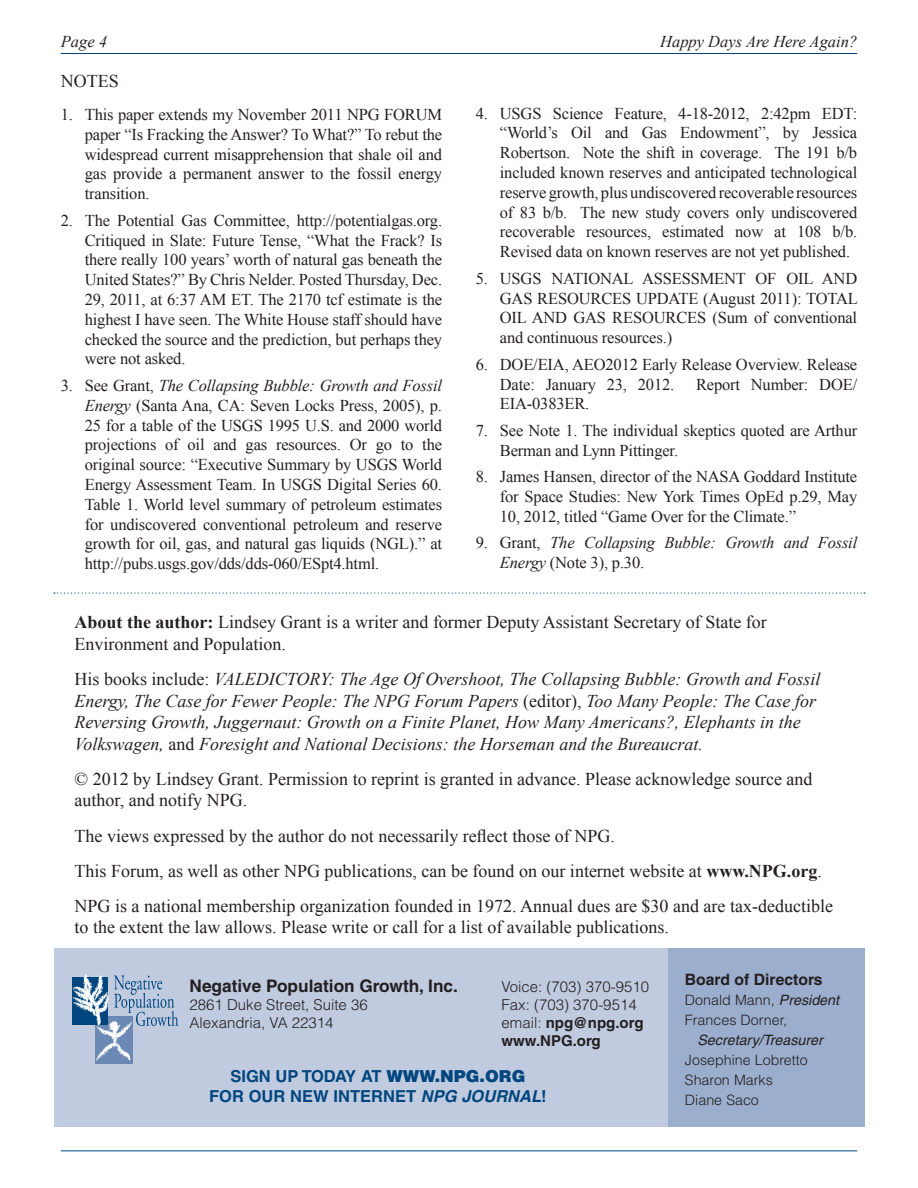
<style>
.page{position:relative;width:918px;height:1188px;background:#fff}
.page>*{position:absolute;margin:0;border:0;box-sizing:border-box;transform-origin:0 0}
.t1{font:18px/21.6px "Times New Roman";color:#231f20}
.t2{font:italic 18px/21.6px "Times New Roman";color:#231f20}
.t3{font:700 17.25px "Helvetica";color:#231f20}
.t4{font:16.5px/19.8px "Times New Roman";letter-spacing:-.01em;color:#231f20;text-align:justify}
.t5{font:italic 16.5px/19.8px "Times New Roman";letter-spacing:-.01em;color:#231f20}
.t6{font:700 16.5px/19.8px "Helvetica";color:#00467e;text-align:center}
.t7{font:700 15.75px "Helvetica";color:#231f20}
.t8{font:300 15px "Helvetica";color:#231f20}
.t9{font:700 15px/18px "Helvetica";color:#231f20}
.t10{font:300 14.25px/20px "Helvetica";color:#231f20}
.t11{font:italic 14.25px "Helvetica";color:#231f20}
.s1{font-style:italic}
.s2{font-style:normal}
.s3{font-weight:700}
.s4{font-weight:300}
.s5{font-weight:900}
.s6{font-weight:400;font-style:italic}
</style>
<div class="page">
<hr style="left:61px;top:53px;width:796px;height:1px;background:#00467e">
<hr style="left:61px;top:1150px;width:796px;height:1px;background:#00467e">
<svg style="left:54px;top:593px;width:811px;height:1px"></svg>
<div style="left:54px;top:949px;width:614px;height:178px;background:#c0cbe0"></div>
<div style="left:668px;top:949px;width:197px;height:178px;background:#9caecd"></div>
<div style="left:95px;top:1016px;width:37px;height:48px;background:#6b89b4"></div>
<svg style="left:72px;top:974px;width:106px;height:88px"></svg>
<p class="t5" style="left:61px;top:32px;width:48px">Page 4</p>
<p class="t5" style="left:660px;top:32px;width:199px">Happy Days Are Here Again?</p>
<p class="t1" style="left:61px;top:70px;width:25px">Notes</p>
<p class="t4" style="left:85px;top:104px;width:359px;text-indent:-24px">1. This paper extends my November 2011 NPG FORUM paper “Is Fracking the Answer? To What?” To rebut the widespread current misapprehension that shale oil and gas provide a permanent answer to the fossil energy transition.</p>
<p class="t4" style="left:85px;top:210px;width:359px;text-indent:-24px">2. The Potential Gas Committee, http://potentialgas.org.<br>Critiqued in Slate: Future Tense, “What the Frack? Is there really 100 years’ worth of natural gas beneath the United States?” By Chris Nelder. Posted Thursday, Dec.<br>29, 2011, at 6:37 AM ET. The 2170 tcf estimate is the highest I have seen. The White House staff should have checked the source and the prediction, but perhaps they were not asked.</p>
<p class="t4" style="left:85px;top:375px;width:359px;text-indent:-24px">3. See Grant, <span class="s1">The Collapsing Bubble: Growth and Fossil Energy</span> (Santa Ana, CA: Seven Locks Press, 2005), p.<br>25 for a table of the USGS 1995 U.S. and 2000 world projections of oil and gas resources. Or go to the original source: “Executive Summary by USGS World Energy Assessment Team. In USGS Digital Series 60.<br>Table 1. World level summary of petroleum estimates for undiscovered conventional petroleum and reserve growth for oil, gas, and natural gas liquids (NGL).” at http://pubs.usgs.gov/dds/dds-060/ESpt4.html.</p>
<p class="t4" style="left:500px;top:103px;width:359px;text-indent:-24px">4. USGS Science Feature, 4-18-2012, 2:42pm EDT: “World’s Oil and Gas Endowment”, by Jessica Robertson. Note the shift in coverage. The 191 b/b included known reserves and anticipated technological reserve growth, plus undiscovered recoverable resources of 83 b/b. The new study covers only undiscovered recoverable resources, estimated now at 108 b/b.<br>Revised data on known reserves are not yet published.</p>
<p class="t4" style="left:500px;top:268px;width:359px;text-indent:-24px">5. USGS NATIONAL ASSESSMENT OF OIL AND GAS RESOURCES UPDATE (August 2011): TOTAL OIL AND GAS RESOURCES (Sum of conventional and continuous resources.)</p>
<p class="t4" style="left:500px;top:354px;width:359px;text-indent:-24px">6. DOE/EIA, AEO2012 Early Release Overview. Release<br>Date: January 23, 2012.</p>
<p class="t4" style="left:696px;top:374px;width:163px">Report Number: DOE/</p>
<p class="t4" style="left:500px;top:394px;width:91px">EIA-0383ER.</p>
<p class="t4" style="left:500px;top:420px;width:359px;text-indent:-24px">7. See Note 1. The individual skeptics quoted are Arthur<br>Berman and Lynn Pittinger.</p>
<p class="t4" style="left:500px;top:467px;width:359px;text-indent:-24px">8. James Hansen, director of the NASA Goddard Institute for Space Studies: New York Times OpEd p.29, May 10, 2012, titled “Game Over for the Climate.”</p>
<p class="t5" style="left:500px;top:533px;width:359px;text-indent:-24px"><span class="s2">9. Grant,</span> The Collapsing Bubble: Growth and Fossil<br>Energy <span class="s2">(Note 3), p.30.</span></p>
<p class="t1" style="left:75px;top:611px;width:694px"><span class="s3">About the author:</span> Lindsey Grant is a writer and former Deputy Assistant Secretary of State for<br>Environment and Population.</p>
<p class="t2" style="left:75px;top:668px;width:747px"><span class="s2">His books include:</span> VALEDICTORY: The Age Of Overshoot, The Collapsing Bubble: Growth and Fossil Energy, The Case for Fewer People: The NPG Forum Papers <span class="s2">(editor),</span> Too Many People: The Case for Reversing Growth, Juggernaut: Growth on a Finite Planet, How Many Americans?, Elephants in the Volkswagen, <span class="s2">and</span> Foresight and National Decisions: the Horseman and the Bureaucrat.</p>
<p class="t1" style="left:75px;top:768px;width:740px">© 2012 by Lindsey Grant. Permission to reprint is granted in advance. Please acknowledge source and author, and notify NPG.</p>
<p class="t1" style="left:75px;top:818px;width:688px;line-height:35.1px">The views expressed by the author do not necessarily reflect those of NPG.<br>This Forum, as well as other NPG publications, can be found on our internet website at <span class="s3">www.npg</span></p>
<p class="t1" style="left:75px;top:853px;width:760px;line-height:35.1px;text-indent:712px"><span class="s3">.org</span>.<br>NPG is a national membership organization founded in 1972. Annual dues are $30 and are tax-deductible</p>
<p class="t1" style="left:75px;top:916px;width:596px">to the extent the law allows. Please write or call for a list of available publications.</p>
<p class="t3" style="left:190px;top:976px;width:270px">Negative Population Growth, Inc.</p>
<p class="t8" style="left:502px;top:978px;width:149px">Voice: (703) 370-9510</p>
<p class="t8" style="left:190px;top:996px;width:180px">2861 Duke Street, Suite 36</p>
<p class="t8" style="left:502px;top:996px;width:137px">Fax: (703) 370-9514</p>
<p class="t8" style="left:190px;top:1014px;width:145px">Alexandria, VA 22314</p>
<p class="t9" style="left:502px;top:1014px;width:143px"><span class="s4">email:</span> npg@npg.org www.npg</p>
<p class="t9" style="left:573px;top:1032px;width:30px">.org</p>
<p class="t6" style="left:209px;top:1066px;width:339px">SIGN UP TODAY AT <span class="s5">WWW.NPG.ORG<br></span>FOR OUR NEW INTERNET <span class="s1">NPG JOURNAL</span>!</p>
<p class="t7" style="left:685px;top:970px;width:139px">Board of Directors</p>
<p class="t10" style="left:685px;top:990px;width:156px">Donald Mann, <span class="s6">President<br></span>Frances Dorner,</p>
<p class="t11" style="left:697px;top:1032px;width:127px">Secretary/Treasurer</p>
<p class="t10" style="left:685px;top:1050px;width:124px">Josephine Lobretto<br>Sharon Marks<br>Diane Saco</p>
</div>
